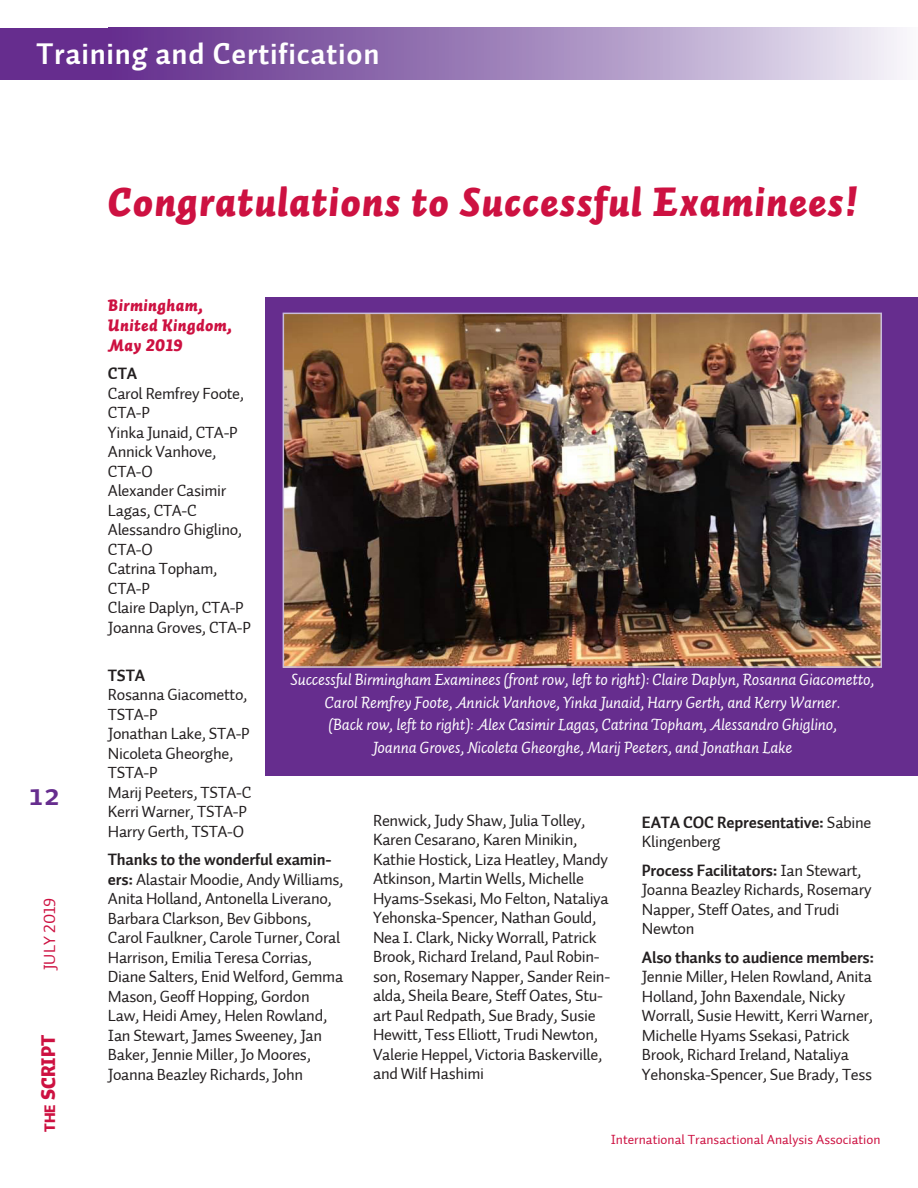
<style>
.page{position:relative;width:918px;height:1188px;background:#fff}
.page>*{position:absolute;margin:0;border:0;box-sizing:border-box;transform-origin:0 0}
.HD_1{font:40.5px "Auto 2 Black Italic LF";letter-spacing:.025em;color:#cd1141}
.Section_bar_HD{font:30px "Auto 2 Bold LF";letter-spacing:.025em;color:#fff}
.t1{font:30px "Auto 3 Bold Sm Cp";color:#662d8e}
.footer_date{font:19.5px "Auto 2 Black LF";color:#cd1141}
.basic_body_text{font:16.5px/19.5px "Auto 2 Regular LF";letter-spacing:-.02em;color:#231f20}
.t2{font:16.5px/22.5px "Auto 2 Italic LF";letter-spacing:-.015em;color:#fff;text-align:center}
.basic_body_text-2{font:16.5px/19.5px "Auto 2 Bold LF";letter-spacing:-.015em;color:#231f20}
.basic_body_text-3{font:16.5px/19.8px "Auto 2 Black Italic LF";letter-spacing:.025em;color:#cd1141}
.footer_date-2{font:16.5px "Auto 2 Regular LF";color:#cd1141}
.t3{font:13.5px "Auto 2 Regular LF";color:#cd1141}
.s1{font-size:15px}
.s2{font-family:"Auto 2 Bold LF"}
.s3{font-family:"Auto 2 Regular LF"}
</style>
<div class="page">
<div style="left:0;top:28px;width:126px;height:52px;background:#662d8e"></div>
<div style="left:109px;top:28px;width:809px;height:52px;background:linear-gradient(to right,#5d2788,#eeedf5)"></div>
<div style="left:266px;top:297px;width:652px;height:479px;background:#662d8e"></div>
<img style="left:286px;top:316px;width:593px;height:349px">
<div style="left:283px;top:313px;width:599px;height:355px;border:2px solid #c9bcdb"></div>
<p class="Section_bar_HD" style="left:37px;top:34px;width:344px">Training and Certification</p>
<h2 class="t1" style="left:28px;top:777px;width:33px">12</h2>
<p class="footer_date-2" style="left:39px;top:970px;width:74px;rotate:-90deg">JULY 2019</p>
<p class="footer_date" style="left:36px;top:1132px;width:98px;rotate:-90deg"><span class="s1">THE</span> SCRIPT</p>
<p class="HD_1" style="left:108px;top:175px;width:751px">Congratulations to Successful Examinees!</p>
<p class="basic_body_text-3" style="left:108px;top:296px;width:126px">Birmingham,<br>United Kingdom,<br>May 2019</p>
<p class="basic_body_text-2" style="left:108px;top:364px;width:31px">CTA</p>
<p class="basic_body_text" style="left:108px;top:383px;width:138px">Carol Remfrey Foote,<br>CTA-P</p>
<p class="basic_body_text" style="left:108px;top:422px;width:131px">Yinka Junaid, CTA-P</p>
<p class="basic_body_text" style="left:108px;top:442px;width:110px">Annick Vanhove,<br>CTA-O</p>
<p class="basic_body_text" style="left:108px;top:481px;width:120px">Alexander Casimir<br>Lagas, CTA-C</p>
<p class="basic_body_text" style="left:108px;top:520px;width:136px">Alessandro Ghiglino,<br>CTA-O</p>
<p class="basic_body_text" style="left:108px;top:559px;width:111px">Catrina Topham,<br>CTA-P</p>
<p class="basic_body_text" style="left:108px;top:598px;width:137px">Claire Daplyn, CTA-P</p>
<p class="basic_body_text" style="left:108px;top:617px;width:145px">Joanna Groves, CTA-P</p>
<p class="basic_body_text-2" style="left:108px;top:666px;width:39px">TSTA</p>
<p class="basic_body_text" style="left:108px;top:685px;width:141px">Rosanna Giacometto,<br>TSTA-P</p>
<p class="basic_body_text" style="left:108px;top:724px;width:143px">Jonathan Lake, STA-P</p>
<p class="basic_body_text" style="left:108px;top:743px;width:127px">Nicoleta Gheorghe,<br>TSTA-P</p>
<p class="basic_body_text" style="left:108px;top:782px;width:145px">Marij Peeters, TSTA-C</p>
<p class="basic_body_text" style="left:108px;top:802px;width:140px">Kerri Warner, TSTA-P</p>
<p class="basic_body_text" style="left:108px;top:821px;width:138px">Harry Gerth, TSTA-O</p>
<p class="basic_body_text" style="left:108px;top:850px;width:237px"><span class="s2">Thanks to the wonderful examin&shy;ers:</span> Alastair Moodie, Andy Williams, Anita Holland, Antonella Liverano, Barbara Clarkson, Bev Gibbons, Carol Faulkner, Carole Turner, Coral Harrison, Emilia Teresa Corrias, Diane Salters, Enid Welford, Gemma Mason, Geoff Hopping, Gordon Law, Heidi Amey, Helen Rowland, Ian Stewart, James Sweeney, Jan Baker, Jennie Miller, Jo Moores, Joanna Beazley Richards, John</p>
<p class="t2" style="left:291px;top:668px;width:585px">Successful Birmingham Examinees (front row, left to right): Claire Daplyn, Rosanna Giacometto, Carol Remfrey Foote, Annick Vanhove, Yinka Junaid, Harry Gerth, and Kerry Warner.<br>(Back row, left to right): Alex Casimir Lagas, Catrina Topham, Alessandro Ghiglino,<br>Joanna Groves, Nicoleta Gheorghe, Marij Peeters, and Jonathan Lake</p>
<p class="basic_body_text" style="left:373px;top:811px;width:239px">Renwick, Judy Shaw, Julia Tolley, Karen Cesarano, Karen Minikin, Kathie Hostick, Liza Heatley, Mandy Atkinson, Martin Wells, Michelle Hyams-Ssekasi, Mo Felton, Nataliya Yehonska-Spencer, Nathan Gould, Nea I. Clark, Nicky Worrall, Patrick Brook, Richard Ireland, Paul Robin&shy;son, Rosemary Napper, Sander Rein&shy;alda, Sheila Beare, Steff Oates, Stu&shy;art Paul Redpath, Sue Brady, Susie Hewitt, Tess Elliott, Trudi Newton, Valerie Heppel, Victoria Baskerville, and Wilf Hashimi</p>
<p class="basic_body_text-2" style="left:642px;top:813px;width:231px">EATA COC Representative: <span class="s3">Sabine<br>Klingenberg</span></p>
<p class="basic_body_text" style="left:642px;top:860px;width:231px"><span class="s2">Process Facilitators:</span> Ian Stewart,<br>Joanna Beazley Richards, Rosemary<br>Napper, Steff Oates, and Trudi<br>Newton</p>
<p class="basic_body_text" style="left:642px;top:947px;width:234px"><span class="s2">Also thanks to audience members:<br></span>Jennie Miller, Helen Rowland, Anita Holland, John Baxendale, Nicky Worrall, Susie Hewitt, Kerri Warner, Michelle Hyams Ssekasi, Patrick Brook, Richard Ireland, Nataliya Yehonska-Spencer, Sue Brady, Tess</p>
<p class="t3" style="left:611px;top:1131px;width:271px">International Transactional Analysis Association</p>
</div>
